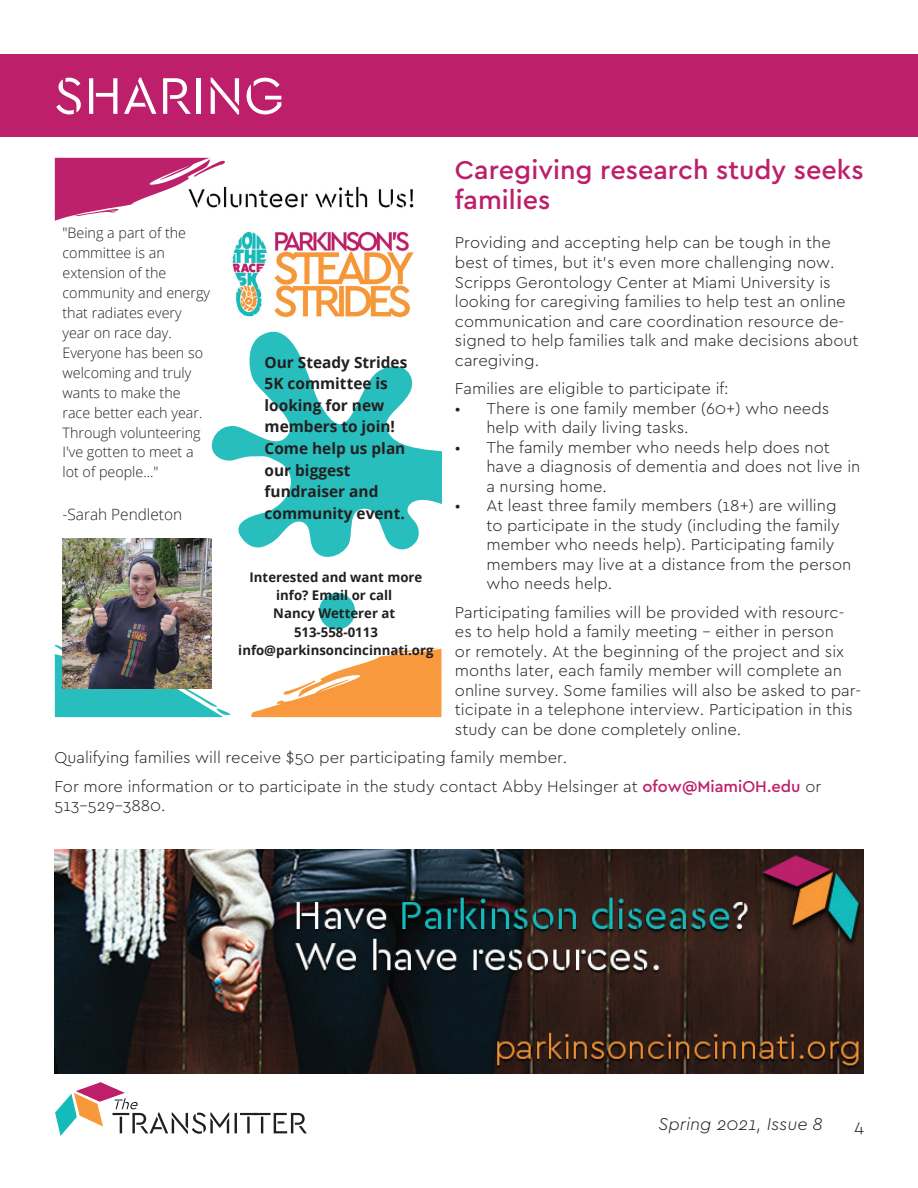
<style>
.page{position:relative;width:918px;height:1188px;background:#fff}
.page>*{position:absolute;margin:0;border:0;box-sizing:border-box;transform-origin:0 0}
.t1{font:54px "Cera Stencil PRO";color:#fff}
.t2{font:500 27px/30px "Cera PRO";color:#bd1f6a}
.t3{font:italic 300 18px "Cera PRO";color:#231f20}
.t4{font:300 18px "Cera PRO";color:#231f20}
.t5{font:300 16.5px/19.5px "Cera PRO";color:#231f20}
.t6{font:700 15.6px/21.6px "Open Sans";color:#231f20}
.t7{font:300 15.6px "Open Sans";color:#231f20}
.t8{font:300 14.4px/20px "Open Sans";color:#231f20}
.t9{font:700 13.35px/18.3px "Open Sans";color:#231f20;text-align:center}
.s1{font-weight:500;color:#bd1f6a}
</style>
<div class="page">
<div style="left:0;top:55px;width:918px;height:82px;background:#bd1f6a"></div>
<svg style="left:125px;top:1098px;width:182px;height:36px"></svg>
<img style="left:56px;top:1083px;width:69px;height:52px">
<img style="left:232px;top:231px;width:182px;height:87px">
<img style="left:258px;top:186px;width:156px;height:22px">
<svg style="left:55px;top:158px;width:202px;height:91px"></svg>
<svg style="left:55px;top:641px;width:176px;height:76px"></svg>
<svg style="left:212px;top:332px;width:229px;height:225px"></svg>
<svg style="left:251px;top:593px;width:190px;height:124px"></svg>
<img style="left:63px;top:539px;width:149px;height:149px">
<img style="left:54px;top:849px;width:810px;height:224px">
<h1 class="t1" style="left:54px;top:60px;width:232px">SHARING</h1>
<h2 class="t2" style="left:455px;top:154px;width:410px">Caregiving research study seeks families</h2>
<p class="t5" style="left:455px;top:233px;width:405px">Providing and accepting help can be tough in the best of times, but it’s even more challenging now.<br>Scripps Gerontology Center at Miami University is looking for caregiving families to help test an online communication and care coordination resource de&shy;signed to help families talk and make decisions about caregiving.</p>
<p class="t5" style="left:455px;top:378px;width:275px">Families are eligible to participate if:</p>
<p class="t5" style="left:486px;top:398px;width:344px;text-indent:-31px">• There is one family member (60+) who needs help with daily living tasks.</p>
<p class="t5" style="left:486px;top:437px;width:376px;text-indent:-31px">• The family member who needs help does not have a diagnosis of dementia and does not live in a nursing home.</p>
<p class="t5" style="left:486px;top:495px;width:367px;text-indent:-31px">• At least three family members (18+) are willing to participate in the study (including the family member who needs help). Participating family members may live at a distance from the person who needs help.</p>
<p class="t5" style="left:455px;top:602px;width:408px">Participating families will be provided with resourc&shy;es to help hold a family meeting - either in person<br>or remotely. At the beginning of the project and six months later, each family member will complete an online survey. Some families will also be asked to par&shy;ticipate in a telephone interview. Participation in this study can be done completely online.</p>
<p class="t5" style="left:54px;top:743px;width:768px;line-height:28.5px">Qualifying families will receive $50 per participating family member.<br>For more information or to participate in the study contact Abby Helsinger at <span class="s1">ofow@MiamiOH.edu</span> or</p>
<p class="t5" style="left:54px;top:795px;width:113px">513-529-3880.</p>
<p class="t8" style="left:63px;top:222px;width:149px">"Being a part of the committee is an extension of the community and energy that radiates every year on race day.<br>Everyone has been so welcoming and truly wants to make the race better each year.<br>Through volunteering<br>I've gotten to meet a lot of people..."</p>
<p class="t7" style="left:63px;top:504px;width:121px">-Sarah Pendleton</p>
<p class="t6" style="left:265px;top:351px;width:144px">Our Steady Strides<br>5K committee is looking for new members to join!<br>Come help us plan our biggest fundraiser and community event.</p>
<p class="t9" style="left:238px;top:567px;width:197px">Interested and want more info? Email or call<br>Nancy Wetterer at<br>513-558-0113 info@parkinsoncincinnati.org</p>
<p class="t3" style="left:658px;top:1112px;width:166px">Spring 2021, Issue 8</p>
<p class="t4" style="left:854px;top:1114px;width:11px">4</p>
</div>
